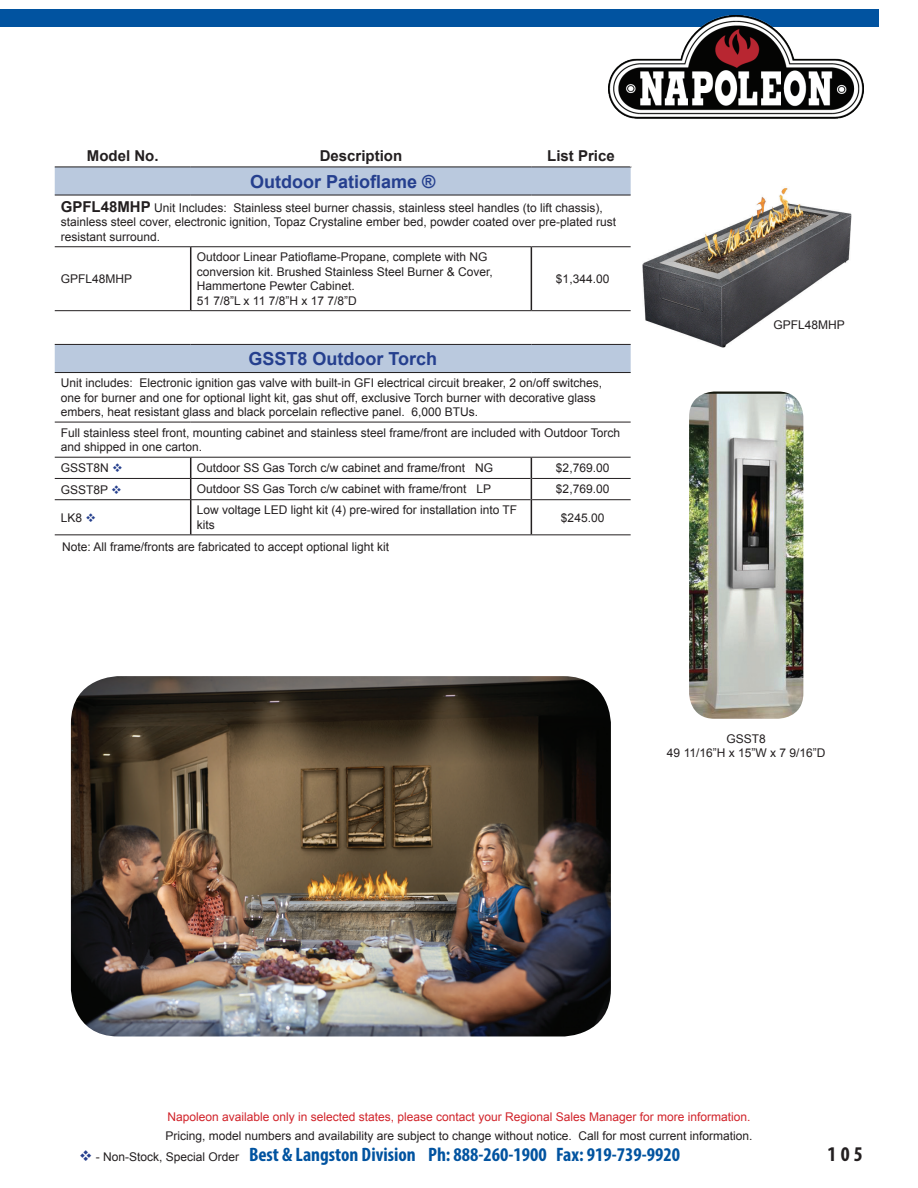
<style>
.page{position:relative;width:918px;height:1188px;background:#fff}
.page>*{position:absolute;margin:0;border:0;box-sizing:border-box;transform-origin:0 0}
.t1{font:700 condensed 21px "Myriad Pro";color:#231f20}
.t2{font:700 condensed 19.5px "Myriad Pro";color:#0153a0}
.t3{font:700 18px "Arial";color:#253f8e}
.t4{font:700 15px "Arial";color:#231f20}
.t5{font:12px/14.4px "Arial";color:#231f20}
.t6{font:12px "Arial";color:#d1232a}
.s1{font-weight:700;font-size:15px}
.s2{color:#253f8e}
</style>
<div class="page">
<svg style="left:55px;top:168px;width:576px;height:142px"></svg>
<svg style="left:55px;top:311px;width:576px;height:225px"></svg>
<hr style="left:190px;top:247px;width:1px;height:63px;background:#231f20">
<svg style="left:190px;top:458px;width:1px;height:41px"></svg>
<hr style="left:190px;top:500px;width:1px;height:34px;background:#231f20">
<hr style="left:55px;top:478px;width:136px;height:1px;background:#231f20">
<hr style="left:191px;top:478px;width:340px;height:1px;background:#231f20">
<hr style="left:532px;top:478px;width:99px;height:1px;background:#231f20">
<hr style="left:55px;top:499px;width:136px;height:1px;background:#231f20">
<hr style="left:191px;top:499px;width:340px;height:1px;background:#231f20">
<hr style="left:532px;top:499px;width:99px;height:1px;background:#231f20">
<hr style="left:55px;top:167px;width:136px;height:1px;background:#231f20">
<hr style="left:191px;top:167px;width:340px;height:1px;background:#231f20">
<hr style="left:55px;top:534px;width:136px;height:1px;background:#231f20">
<hr style="left:191px;top:534px;width:340px;height:1px;background:#231f20">
<hr style="left:55px;top:344px;width:136px;height:1px;background:#231f20">
<hr style="left:191px;top:344px;width:340px;height:1px;background:#231f20">
<hr style="left:531px;top:344px;width:100px;height:1px;background:#231f20">
<hr style="left:55px;top:195px;width:136px;height:1px;background:#231f20">
<hr style="left:191px;top:195px;width:340px;height:1px;background:#231f20">
<hr style="left:531px;top:195px;width:100px;height:1px;background:#231f20">
<hr style="left:55px;top:372px;width:136px;height:1px;background:#231f20">
<hr style="left:191px;top:372px;width:340px;height:1px;background:#231f20">
<hr style="left:531px;top:372px;width:100px;height:1px;background:#231f20">
<hr style="left:55px;top:422px;width:136px;height:1px;background:#231f20">
<hr style="left:191px;top:422px;width:340px;height:1px;background:#231f20">
<hr style="left:531px;top:422px;width:100px;height:1px;background:#231f20">
<hr style="left:531px;top:167px;width:100px;height:1px;background:#231f20">
<hr style="left:531px;top:534px;width:100px;height:1px;background:#231f20">
<hr style="left:531px;top:247px;width:1px;height:63px;background:#231f20">
<svg style="left:531px;top:458px;width:1px;height:42px"></svg>
<hr style="left:531px;top:500px;width:1px;height:34px;background:#231f20">
<hr style="left:55px;top:246px;width:136px;height:1px;background:#231f20">
<hr style="left:191px;top:246px;width:340px;height:1px;background:#231f20">
<hr style="left:531px;top:246px;width:100px;height:1px;background:#231f20">
<hr style="left:55px;top:457px;width:136px;height:1px;background:#231f20">
<hr style="left:191px;top:457px;width:340px;height:1px;background:#231f20">
<hr style="left:531px;top:457px;width:100px;height:1px;background:#231f20">
<hr style="left:55px;top:310px;width:136px;height:1px;background:#231f20">
<hr style="left:191px;top:310px;width:340px;height:1px;background:#231f20">
<hr style="left:531px;top:310px;width:100px;height:1px;background:#231f20">
<img style="left:643px;top:188px;width:208px;height:160px">
<img style="left:689px;top:392px;width:114px;height:327px">
<img style="left:71px;top:676px;width:540px;height:360px">
<div style="left:0;top:9px;width:878px;height:18px;background:#0153a0"></div>
<img style="left:608px;top:16px;width:256px;height:103px">
<p class="t4" style="left:87px;top:146px;width:73px">Model No.</p>
<p class="t4" style="left:320px;top:146px;width:84px">Description</p>
<p class="t4" style="left:547px;top:146px;width:69px">List Price</p>
<h3 class="t3" style="left:250px;top:169px;width:187px">Outdoor Patioflame ®</h3>
<p class="t5" style="left:61px;top:201px;width:557px"><span class="s1">GPFL48MHP</span> Unit Includes: Stainless steel burner chassis, stainless steel handles (to lift chassis), stainless steel cover, electronic ignition, Topaz Crystaline ember bed, powder coated over pre-plated rust resistant surround.</p>
<p class="t5" style="left:61px;top:272px;width:73px">GPFL48MHP</p>
<p class="t5" style="left:197px;top:250px;width:298px">Outdoor Linear Patioflame-Propane, complete with NG conversion kit. Brushed Stainless Steel Burner &amp; Cover, Hammertone Pewter Cabinet.<br>51 7/8”L x 11 7/8”H x 17 7/8”D</p>
<p class="t5" style="left:556px;top:272px;width:55px">$1,344.00</p>
<h3 class="t3" style="left:248px;top:347px;width:190px">GSST8 Outdoor Torch</h3>
<p class="t5" style="left:61px;top:376px;width:543px">Unit includes: Electronic ignition gas valve with built-in GFI electrical circuit breaker, 2 on/off switches, one for burner and one for optional light kit, gas shut off, exclusive Torch burner with decorative glass embers, heat resistant glass and black porcelain reflective panel. 6,000 BTUs.</p>
<p class="t5" style="left:61px;top:426px;width:561px">Full stainless steel front, mounting cabinet and stainless steel frame/front are included with Outdoor Torch and shipped in one carton.</p>
<p class="t5" style="left:61px;top:461px;width:64px">GSST8N <span class="s2">❖</span></p>
<p class="t5" style="left:197px;top:461px;width:298px">Outdoor SS Gas Torch c/w cabinet and frame/front NG</p>
<p class="t5" style="left:556px;top:461px;width:55px">$2,769.00</p>
<p class="t5" style="left:61px;top:482px;width:63px">GSST8P <span class="s2">❖</span></p>
<p class="t5" style="left:197px;top:482px;width:296px">Outdoor SS Gas Torch c/w cabinet with frame/front LP</p>
<p class="t5" style="left:556px;top:482px;width:55px">$2,769.00</p>
<p class="t5" style="left:61px;top:511px;width:37px">LK8 <span class="s2">❖</span></p>
<p class="t5" style="left:197px;top:503px;width:322px">Low voltage LED light kit (4) pre-wired for installation into TF kits</p>
<p class="t5" style="left:561px;top:510px;width:45px">$245.00</p>
<p class="t5" style="left:62px;top:540px;width:328px">Note: All frame/fronts are fabricated to accept optional light kit</p>
<p class="t5" style="left:773px;top:317px;width:73px">GPFL48MHP</p>
<p class="t5" style="left:667px;top:732px;width:160px;text-align:center">GSST8<br>49 11/16”H x 15”W x 7 9/16”D</p>
<p class="t6" style="left:168px;top:1109px;width:584px">Napoleon available only in selected states, please contact your Regional Sales Manager for more information.</p>
<p class="t5" style="left:166px;top:1129px;width:588px">Pricing, model numbers and availability are subject to change without notice. Call for most current information.</p>
<p class="t5" style="left:79px;top:1150px;width:162px"><span class="s2">❖</span> - Non-Stock, Special Order</p>
<h2 class="t2" style="left:249px;top:1143px;width:433px">Best &amp; Langston Division Ph: 888-260-1900 Fax: 919-739-9920</h2>
<h1 class="t1" style="left:828px;top:1141px;width:37px">105</h1>
</div>
